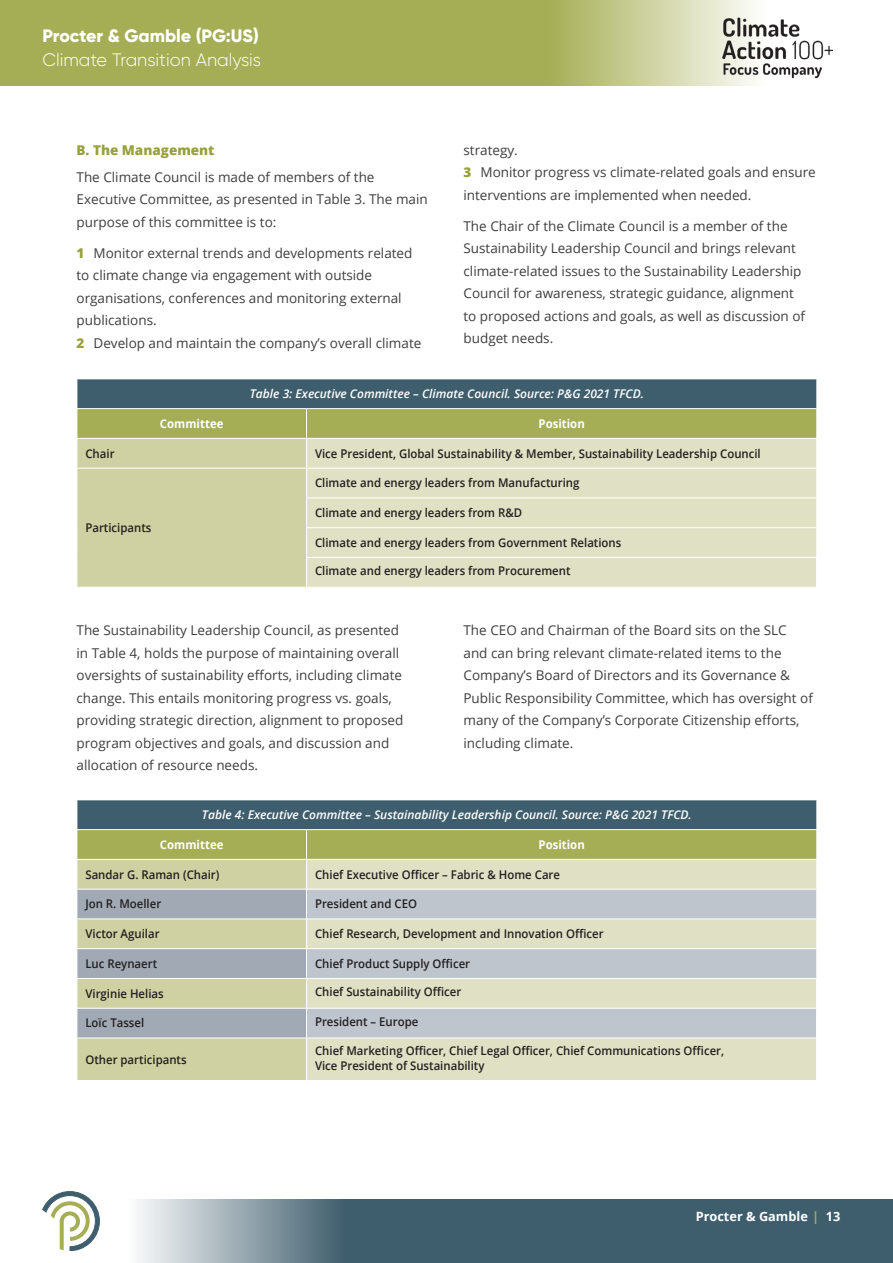
<style>
.page{position:relative;width:893px;height:1263px;background:#fff}
.page>*{position:absolute;margin:0;border:0;box-sizing:border-box;transform-origin:0 0}
.t1{font:300 18px "Gilroy";color:#fff}
.t2{font:800 18px "Gilroy";color:#fff}
.t3{font:13.5px/22.5px "Open Sans";color:#3e3e3f}
.t4{font:800 13.5px "Open Sans";color:#97a23a}
.t5{font:700 12.75px "Open Sans";color:#fff}
.t6{font:600 12px/15px "Open Sans";color:#231f20;scale:.95 1}
.t7{font:italic 600 12px "Open Sans";color:#fff}
.t8{font:700 12px "Open Sans";color:#fff;scale:.95 1}
.s1{font-weight:800;color:#97a23a}
.s2{color:#a6ae55}
</style>
<div class="page">
<svg style="left:0;top:0;width:754px;height:85px;background:#afb666"></svg>
<svg style="left:43px;top:1191px;width:57px;height:60px"></svg>
<img style="left:723px;top:16px;width:109px;height:67px">
<svg style="left:138px;top:1199px;width:755px;height:64px;background:#57727f"></svg>
<svg style="left:77px;top:379px;width:740px;height:208px;background:#bec5a2"></svg>
<hr style="left:77px;top:557px;width:1px;height:30px;background:#fff">
<hr style="left:816px;top:558px;width:2px;height:29px;background:#fff">
<div style="left:78px;top:1038px;width:228px;height:42px;background:#cfd1a2"></div>
<div style="left:307px;top:1038px;width:509px;height:42px;background:#e0e1c4"></div>
<svg style="left:77px;top:800px;width:740px;height:238px;background:#b5bdaa"></svg>
<hr style="left:816px;top:979px;width:2px;height:29px;background:#fff">
<hr style="left:816px;top:1008px;width:2px;height:30px;background:#fff">
<p class="t2" style="left:43px;top:25px;width:218px">Procter &amp; Gamble (PG:US)</p>
<p class="t1" style="left:43px;top:49px;width:220px">Climate Transition Analysis</p>
<p class="t4" style="left:77px;top:140px;width:139px">B. The Management</p>
<p class="t3" style="left:77px;top:165px;width:353px">The Climate Council is made of members of the<br>Executive Committee, as presented in Table 3. The main purpose of this committee is to:</p>
<p class="t3" style="left:77px;top:241px;width:337px"><span class="s1">1</span> Monitor external trends and developments related to climate change via engagement with outside organisations, conferences and monitoring external publications.</p>
<p class="t3" style="left:77px;top:331px;width:346px"><span class="s1">2</span> Develop and maintain the company’s overall climate</p>
<p class="t3" style="left:463px;top:138px;width:56px">strategy.</p>
<p class="t3" style="left:463px;top:161px;width:354px"><span class="s1">3</span> Monitor progress vs climate-related goals and ensure interventions are implemented when needed.</p>
<p class="t3" style="left:463px;top:214px;width:343px">The Chair of the Climate Council is a member of the Sustainability Leadership Council and brings relevant climate-related issues to the Sustainability Leadership Council for awareness, strategic guidance, alignment to proposed actions and goals, as well as discussion of budget needs.</p>
<p class="t7" style="left:250px;top:385px;width:396px">Table 3: Executive Committee – Climate Council. Source: P&amp;G 2021 TFCD.</p>
<p class="t8" style="left:160px;top:415px;width:68px">Committee</p>
<p class="t8" style="left:538px;top:415px;width:50px">Position</p>
<p class="t6" style="left:85px;top:445px;width:32px">Chair</p>
<p class="t6" style="left:315px;top:445px;width:471px">Vice President, Global Sustainability &amp; Member, Sustainability Leadership Council</p>
<p class="t6" style="left:85px;top:520px;width:71px">Participants</p>
<p class="t6" style="left:315px;top:475px;width:280px">Climate and energy leaders from Manufacturing</p>
<p class="t6" style="left:315px;top:505px;width:220px">Climate and energy leaders from R&amp;D</p>
<p class="t6" style="left:315px;top:535px;width:324px">Climate and energy leaders from Government Relations</p>
<p class="t6" style="left:315px;top:563px;width:270px">Climate and energy leaders from Procurement</p>
<p class="t3" style="left:77px;top:619px;width:328px">The Sustainability Leadership Council, as presented in Table 4, holds the purpose of maintaining overall oversights of sustainability efforts, including climate change. This entails monitoring progress vs. goals, providing strategic direction, alignment to proposed program objectives and goals, and discussion and allocation of resource needs.</p>
<p class="t3" style="left:463px;top:619px;width:351px">The CEO and Chairman of the Board sits on the SLC and can bring relevant climate-related items to the Company’s Board of Directors and its Governance &amp; Public Responsibility Committee, which has oversight of many of the Company’s Corporate Citizenship efforts, including climate.</p>
<p class="t7" style="left:202px;top:806px;width:491px">Table 4: Executive Committee – Sustainability Leadership Council. Source: P&amp;G 2021 TFCD.</p>
<p class="t8" style="left:160px;top:836px;width:68px">Committee</p>
<p class="t8" style="left:538px;top:836px;width:50px">Position</p>
<p class="t6" style="left:85px;top:866px;width:143px">Sandar G. Raman (Chair)</p>
<p class="t6" style="left:315px;top:866px;width:259px">Chief Executive Officer – Fabric &amp; Home Care</p>
<p class="t6" style="left:85px;top:896px;width:81px">Jon R. Moeller</p>
<p class="t6" style="left:315px;top:896px;width:109px">President and CEO</p>
<p class="t6" style="left:85px;top:926px;width:80px">Victor Aguilar</p>
<p class="t6" style="left:315px;top:926px;width:305px">Chief Research, Development and Innovation Officer</p>
<p class="t6" style="left:85px;top:956px;width:77px">Luc Reynaert</p>
<p class="t6" style="left:315px;top:956px;width:165px">Chief Product Supply Officer</p>
<p class="t6" style="left:85px;top:985px;width:84px">Virginie Helias</p>
<p class="t6" style="left:315px;top:984px;width:155px">Chief Sustainability Officer</p>
<p class="t6" style="left:85px;top:1015px;width:63px">Loïc Tassel</p>
<p class="t6" style="left:315px;top:1014px;width:110px">President – Europe</p>
<p class="t6" style="left:85px;top:1051px;width:108px">Other participants</p>
<p class="t6" style="left:315px;top:1042px;width:432px">Chief Marketing Officer, Chief Legal Officer, Chief Communications Officer,<br>Vice President of Sustainability</p>
<p class="t5" style="left:696px;top:1207px;width:146px">Procter &amp; Gamble <span class="s2">|</span> 13</p>
</div>
